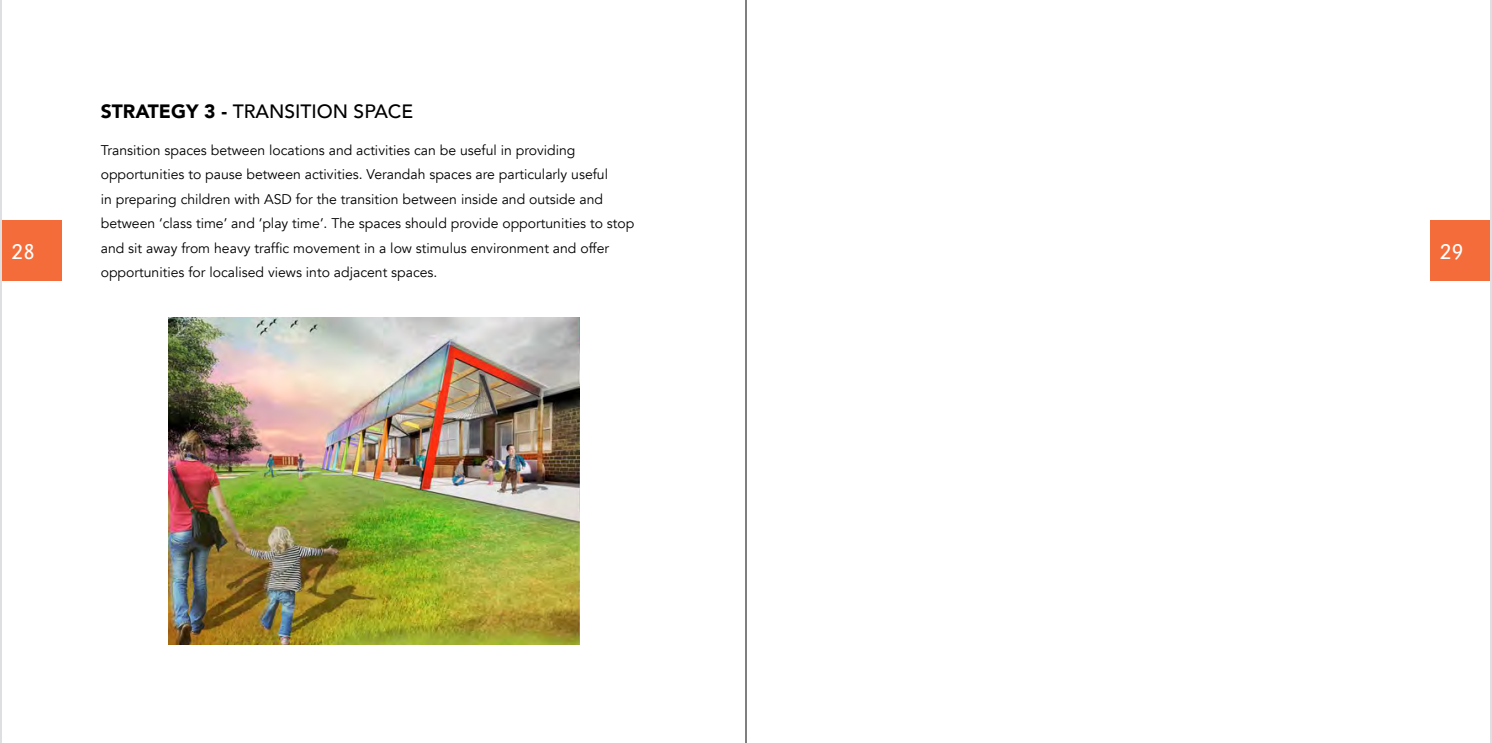
<style>
.page{position:relative;width:1492px;height:743px;background:#fff}
.page>*{position:absolute;margin:0;border:0;box-sizing:border-box;transform-origin:0 0}
.t1{font:500 19.25px "Avenir";color:#000}
.t2{font:19.25px "Fabula 2015";color:#fff}
.t3{font:14px/24.5px "Avenir";color:#000}
.s1{font-weight:900}
</style>
<div class="page">
<div style="left:0;top:220px;width:62px;height:60px;background:#f36c3a"></div>
<div style="left:1429px;top:220px;width:62px;height:60px;background:#f36c3a"></div>
<hr style="left:745px;top:0;width:1px;height:743px;background:#000">
<hr style="left:0;top:0;width:2px;height:743px;background:#dedfe0">
<hr style="left:1490px;top:0;width:1px;height:743px;background:#dedfe0">
<img style="left:168px;top:317px;width:411px;height:327px">
<h1 class="t1" style="left:101px;top:94px;width:314px"><span class="s1">STRATEGY 3 -</span> TRANSITION SPACE</h1>
<p class="t3" style="left:101px;top:138px;width:535px">Transition spaces between locations and activities can be useful in providing opportunities to pause between activities. Verandah spaces are particularly useful<br>in preparing children with ASD for the transition between inside and outside and between ‘class time’ and ‘play time’. The spaces should provide opportunities to stop and sit away from heavy traffic movement in a low stimulus environment and offer opportunities for localised views into adjacent spaces.</p>
<h1 class="t2" style="left:11px;top:238px;width:26px">28</h1>
<h1 class="t2" style="left:1439px;top:238px;width:26px">29</h1>
</div>
